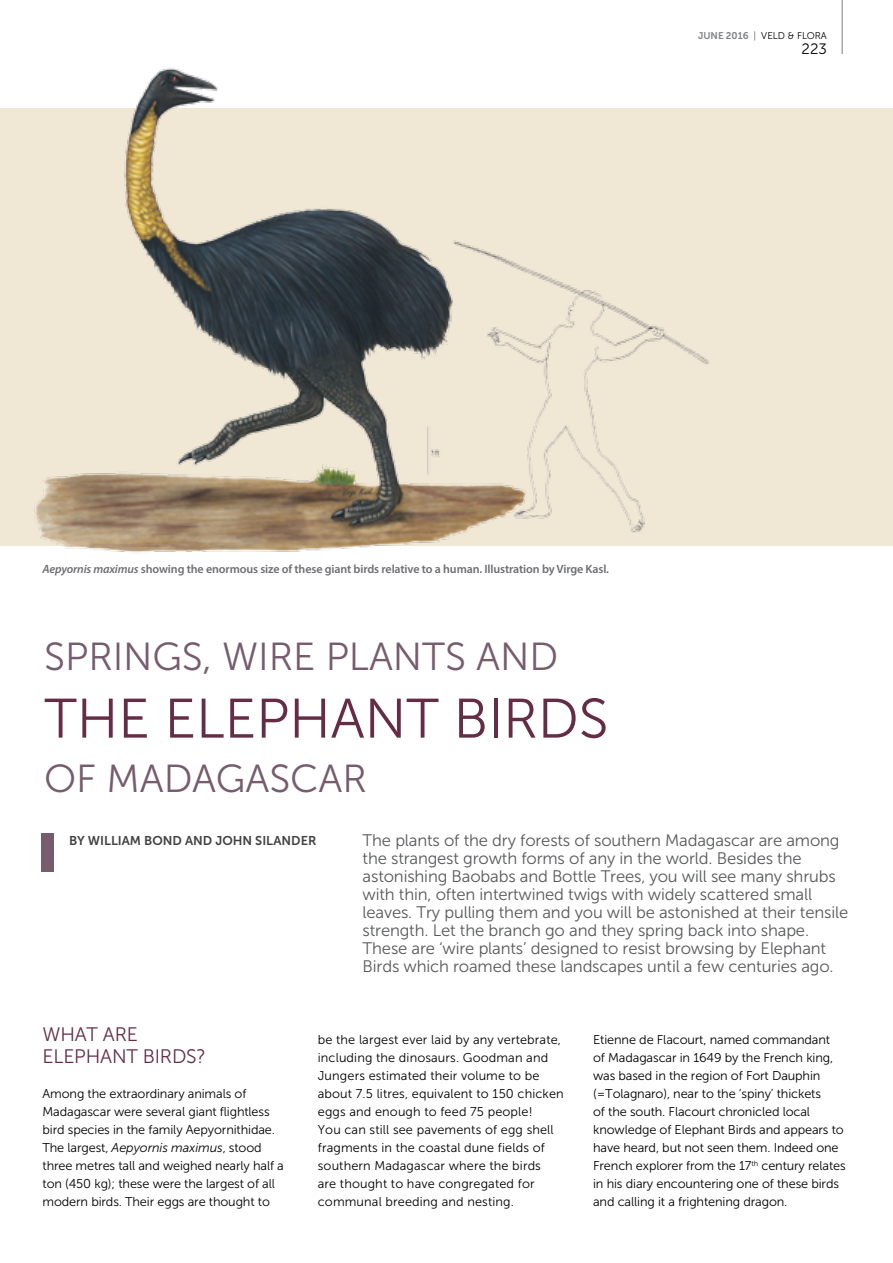
<style>
.page{position:relative;width:893px;height:1263px;background:#fff}
.page>*{position:absolute;margin:0;border:0;box-sizing:border-box;transform-origin:0 0}
.t1{font:55.5px "Museo Sans 300";letter-spacing:-.005em;color:#642c45}
.t2{font:39px "Museo Sans 300";letter-spacing:-.005em;color:#765c6c}
.t3{font:19.5px/22.5px "Museo Sans 300";letter-spacing:-.01em;color:#642c45}
.t4{font:16.65px/18px "Museo Sans 300";letter-spacing:-.01em;color:#58595b}
.t5{font:15px "Museo Sans 300";color:#000}
.t6{font:12.75px/18px "Museo Sans 300";letter-spacing:-.01em;color:#000}
.t7{font:12.75px/18px "Museo Sans 300";letter-spacing:.01em;color:#000}
.t8{font:12.75px "Museo Sans 700";color:#414042}
.t9{font:600 12px "Myriad Pro";letter-spacing:-.01em;color:#6d6e71}
.t10{font:9.75px "Museo Sans 300";color:#000}
.s1{font-family:"Museo Sans 700";color:#808285}
.s2{color:#58595b}
.s3{font-style:italic}
</style>
<div class="page">
<hr style="left:841px;top:0;width:2px;height:54px;background:#a7a9ac">
<div style="left:0;top:108px;width:893px;height:438px;background:#f0e7d5"></div>
<img style="left:34px;top:68px;width:675px;height:485px">
<div style="left:41px;top:834px;width:13px;height:38px;background:#765c6c"></div>
<p class="t10" style="left:698px;top:30px;width:130px"><span class="s1">JUNE 2016</span> <span class="s2">|</span> VELD &amp; FLORA</p>
<p class="t5" style="left:801px;top:41px;width:27px">223</p>
<p class="t9" style="left:43px;top:561px;width:568px"><span class="s3">Aepyornis maximus</span> showing the enormous size of these giant birds relative to a human. Illustration by Virge Kasl.</p>
<h2 class="t2" style="left:44px;top:636px;width:515px">SPRINGS, WIRE PLANTS AND</h2>
<h1 class="t1" style="left:44px;top:689px;width:566px">THE ELEPHANT BIRDS</h1>
<h2 class="t2" style="left:44px;top:757px;width:324px">OF MADAGASCAR</h2>
<p class="t8" style="left:69px;top:834px;width:249px">BY WILLIAM BOND AND JOHN SILANDER</p>
<p class="t4" style="left:363px;top:831px;width:487px">The plants of the dry forests of southern Madagascar are among the strangest growth forms of any in the world. Besides the astonishing Baobabs and Bottle Trees, you will see many shrubs with thin, often intertwined twigs with widely scattered small leaves. Try pulling them and you will be astonished at their tensile strength. Let the branch go and they spring back into shape.<br>These are ‘wire plants’ designed to resist browsing by Elephant Birds which roamed these landscapes until a few centuries ago.</p>
<h3 class="t3" style="left:43px;top:1023px;width:165px">WHAT ARE<br>ELEPHANT BIRDS?</h3>
<p class="t6" style="left:43px;top:1085px;width:243px">Among the extraordinary animals of Madagascar were several giant flightless bird species in the family Aepyornithidae.<br>The largest, <span class="s3">Aepyornis maximus</span>, stood three metres tall and weighed nearly half a ton (450 kg); these were the largest of all modern birds. Their eggs are thought to</p>
<p class="t7" style="left:318px;top:1031px;width:248px">be the largest ever laid by any vertebrate, including the dinosaurs. Goodman and Jungers estimated their volume to be about 7.5 litres, equivalent to 150 chicken eggs and enough to feed 75 people!<br>You can still see pavements of egg shell fragments in the coastal dune fields of southern Madagascar where the birds<br>are thought to have congregated for communal breeding and nesting.</p>
<p class="t6" style="left:593px;top:1031px;width:254px">Etienne de Flacourt, named commandant<br>of Madagascar in 1649 by the French king, was based in the region of Fort Dauphin (=Tolagnaro), near to the ‘spiny’ thickets<br>of the south. Flacourt chronicled local knowledge of Elephant Birds and appears to have heard, but not seen them. Indeed one French explorer from the 17<sup>th</sup> century relates in his diary encountering one of these birds and calling it a frightening dragon.</p>
</div>
